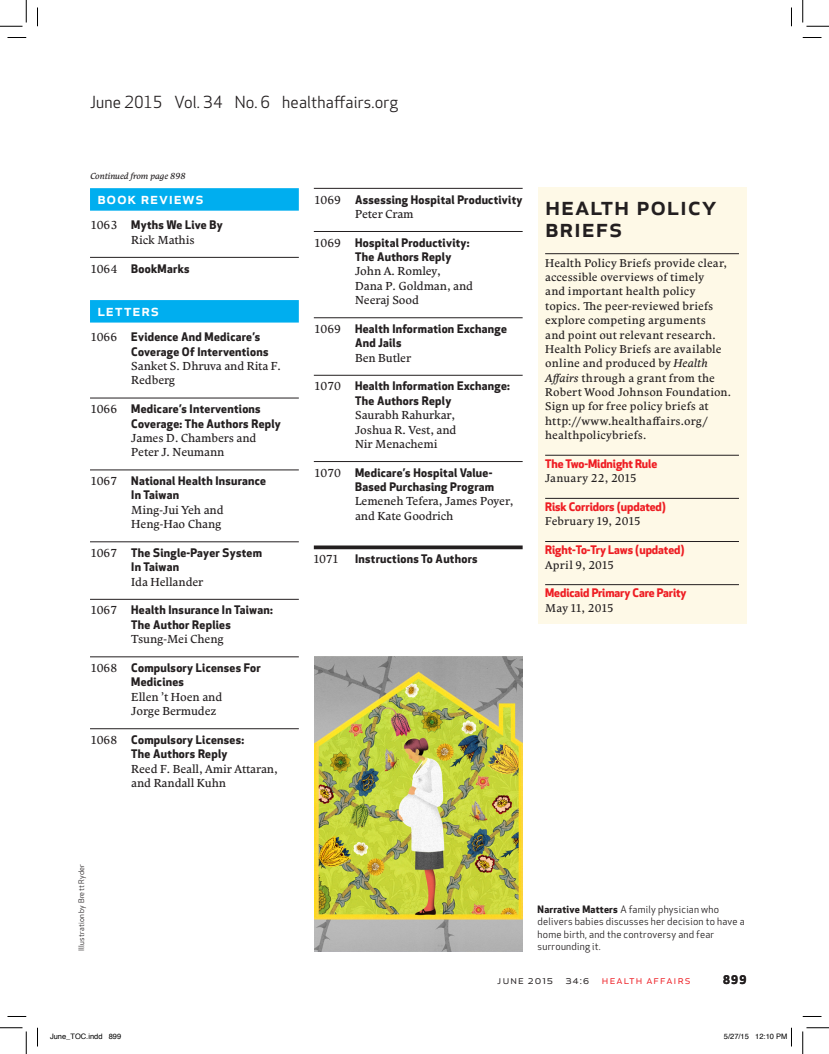
<style>
.page{position:relative;width:829px;height:1054px;background:#fff}
.page>*{position:absolute;margin:0;border:0;box-sizing:border-box;transform-origin:0 0}
.t1{font:500 26.25px/22.5px "Apex New";letter-spacing:.03em;color:#231f20}
.t2{font:16.25px "Apex New";letter-spacing:.01em;color:#231f20}
.t3{font:500 16.25px "Apex New";letter-spacing:.045em;color:#fff}
.t4{font:700 11.5px/14.4px "Apex New";letter-spacing:.025em;color:#231f20}
.t5{font:11.5px/14.4px "Comenia Serif Pro";letter-spacing:-.005em;color:#231f20}
.t6{font:700 11.5px "Apex New";letter-spacing:-.005em;color:#ee1d23}
.t7{font:11.5px "Apex New";letter-spacing:.095em;color:#ee1d23}
.t8{font:11.25px/14.4px "Comenia Serif Pro";letter-spacing:.015em;color:#231f20}
.t9{font:10px/12.5px "Apex New";letter-spacing:.025em;color:#231f20}
.t10{font:italic 8.75px "Comenia Serif Pro";letter-spacing:-.005em;color:#231f20}
.t11{font:7.5px "Helvetica";color:#000}
.t12{font:7.5px "Apex New";letter-spacing:.03em;color:#231f20}
.s1{font-family:"Comenia Serif Pro";font-weight:400}
.s2{font-style:italic}
.s3{font-weight:700}
.s4{color:#231f20}
</style>
<div class="page">
<div style="left:90px;top:188px;width:209px;height:23px;background:#00aeef"></div>
<hr style="left:90px;top:257px;width:209px;height:1px;background:#231f20">
<div style="left:90px;top:300px;width:209px;height:22px;background:#00aeef"></div>
<hr style="left:90px;top:398px;width:209px;height:1px;background:#231f20">
<hr style="left:90px;top:470px;width:209px;height:1px;background:#231f20">
<hr style="left:90px;top:541px;width:209px;height:1px;background:#231f20">
<hr style="left:90px;top:599px;width:209px;height:1px;background:#231f20">
<hr style="left:90px;top:656px;width:209px;height:1px;background:#231f20">
<hr style="left:90px;top:728px;width:209px;height:1px;background:#231f20">
<hr style="left:314px;top:188px;width:208px;height:1px;background:#231f20">
<hr style="left:314px;top:231px;width:208px;height:1px;background:#231f20">
<hr style="left:314px;top:317px;width:208px;height:1px;background:#231f20">
<hr style="left:314px;top:375px;width:208px;height:1px;background:#231f20">
<hr style="left:314px;top:461px;width:208px;height:1px;background:#231f20">
<svg style="left:314px;top:545px;width:208px;height:4px"></svg>
<img style="left:314px;top:656px;width:208px;height:295px">
<div style="left:538px;top:188px;width:208px;height:436px;background:#fef9e7"></div>
<hr style="left:545px;top:253px;width:194px;height:1px;background:#231f20">
<hr style="left:545px;top:455px;width:194px;height:1px;background:#231f20">
<hr style="left:545px;top:498px;width:194px;height:1px;background:#231f20">
<hr style="left:545px;top:541px;width:194px;height:1px;background:#231f20">
<hr style="left:545px;top:584px;width:194px;height:1px;background:#231f20">
<svg style="left:8px;top:37px;width:18px;height:1px"></svg>
<svg style="left:802px;top:37px;width:19px;height:1px"></svg>
<svg style="left:8px;top:1016px;width:18px;height:1px"></svg>
<svg style="left:802px;top:1016px;width:19px;height:1px"></svg>
<svg style="left:37px;top:8px;width:1px;height:18px"></svg>
<svg style="left:37px;top:1028px;width:1px;height:18px"></svg>
<svg style="left:791px;top:8px;width:1px;height:18px"></svg>
<svg style="left:0;top:0;width:27px;height:27px"></svg>
<svg style="left:0;top:1027px;width:27px;height:27px"></svg>
<svg style="left:802px;top:0;width:27px;height:27px"></svg>
<svg style="left:802px;top:1027px;width:27px;height:27px"></svg>
<svg style="left:791px;top:1028px;width:1px;height:18px"></svg>
<h2 class="t2" style="left:90px;top:92px;width:309px">June 2015 Vol. 34 No. 6 healthaffairs.org</h2>
<p class="t10" style="left:90px;top:170px;width:97px">Continued from page 898</p>
<h2 class="t3" style="left:98px;top:187px;width:108px">book reviews</h2>
<p class="t4" style="left:90px;top:217px;width:134px"><span class="s1">1063</span> Myths We Live By</p>
<p class="t5" style="left:131px;top:232px;width:65px">Rick Mathis</p>
<p class="t4" style="left:90px;top:261px;width:101px"><span class="s1">1064</span> BookMarks</p>
<h2 class="t3" style="left:98px;top:299px;width:63px">letters</h2>
<p class="t4" style="left:131px;top:329px;width:139px;text-indent:-41px"><span class="s1">1066</span> Evidence And Medicare’s<br>Coverage Of Interventions</p>
<p class="t5" style="left:131px;top:359px;width:151px">Sanket S. Dhruva and Rita F.<br>Redberg</p>
<p class="t4" style="left:131px;top:401px;width:151px;text-indent:-41px"><span class="s1">1066</span> Medicare’s Interventions<br>Coverage: The Authors Reply</p>
<p class="t5" style="left:131px;top:431px;width:127px">James D. Chambers and<br>Peter J. Neumann</p>
<p class="t4" style="left:131px;top:473px;width:136px;text-indent:-41px"><span class="s1">1067</span> National Health Insurance<br>In Taiwan</p>
<p class="t5" style="left:131px;top:502px;width:94px">Ming-Jui Yeh and<br>Heng-Hao Chang</p>
<p class="t4" style="left:131px;top:545px;width:132px;text-indent:-41px"><span class="s1">1067</span> The Single-Payer System<br>In Taiwan</p>
<p class="t5" style="left:131px;top:574px;width:73px">Ida Hellander</p>
<p class="t4" style="left:90px;top:602px;width:184px;text-align:center"><span class="s1">1067</span> Health Insurance In Taiwan:<br>The Author Replies</p>
<p class="t5" style="left:131px;top:632px;width:94px">Tsung-Mei Cheng</p>
<p class="t4" style="left:131px;top:660px;width:131px;text-indent:-41px"><span class="s1">1068</span> Compulsory Licenses For<br>Medicines</p>
<p class="t5" style="left:131px;top:689px;width:92px">Ellen ’t Hoen and<br>Jorge Bermudez</p>
<p class="t4" style="left:131px;top:732px;width:114px;text-indent:-41px"><span class="s1">1068</span> Compulsory Licenses:<br>The Authors Reply</p>
<p class="t5" style="left:131px;top:761px;width:148px">Reed F. Beall, Amir Attaran, and Randall Kuhn</p>
<p class="t12" style="left:77px;top:951px;width:88px;rotate:-90deg">Illustration by Brett Ryder</p>
<p class="t4" style="left:314px;top:192px;width:210px"><span class="s1">1069</span> Assessing Hospital Productivity</p>
<p class="t5" style="left:355px;top:207px;width:60px">Peter Cram</p>
<p class="t4" style="left:355px;top:235px;width:116px;text-indent:-41px"><span class="s1">1069</span> Hospital Productivity:<br>The Authors Reply</p>
<p class="t5" style="left:355px;top:264px;width:119px">John A. Romley,<br>Dana P. Goldman, and<br>Neeraj Sood</p>
<p class="t4" style="left:355px;top:321px;width:153px;text-indent:-41px"><span class="s1">1069</span> Health Information Exchange<br>And Jails</p>
<p class="t5" style="left:355px;top:350px;width:57px">Ben Butler</p>
<p class="t4" style="left:355px;top:378px;width:156px;text-indent:-41px"><span class="s1">1070</span> Health Information Exchange:<br>The Authors Reply</p>
<p class="t5" style="left:355px;top:408px;width:103px;text-align:justify">Saurabh Rahurkar, Joshua R. Vest, and Nir Menachemi</p>
<p class="t4" style="left:314px;top:465px;width:182px;text-align:right"><span class="s1">1070</span> Medicare’s Hospital Value-<br>Based Purchasing Program</p>
<p class="t5" style="left:355px;top:494px;width:160px">Lemeneh Tefera, James Poyer, and Kate Goodrich</p>
<p class="t5" style="left:314px;top:551px;width:26px">1071</p>
<p class="t4" style="left:355px;top:551px;width:124px">Instructions To Authors</p>
<h1 class="t1" style="left:545px;top:193px;width:173px">health policy briefs</h1>
<p class="t8" style="left:545px;top:255px;width:188px">Health Policy Briefs provide clear, accessible overviews of timely<br>and important health policy topics. The peer-reviewed briefs explore competing arguments<br>and point out relevant research.<br>Health Policy Briefs are available online and produced by <span class="s2">Health<br>Affairs</span> through a grant from the<br>Robert Wood Johnson Foundation.<br>Sign up for free policy briefs at http://www.healthaffairs.org/ healthpolicybriefs.</p>
<p class="t6" style="left:545px;top:455px;width:114px">The Two-Midnight Rule</p>
<p class="t8" style="left:545px;top:471px;width:93px">January 22, 2015</p>
<p class="t6" style="left:545px;top:498px;width:122px">Risk Corridors (updated)</p>
<p class="t8" style="left:545px;top:514px;width:97px">February 19, 2015</p>
<p class="t6" style="left:545px;top:542px;width:141px">Right-To-Try Laws (updated)</p>
<p class="t8" style="left:545px;top:557px;width:70px">April 9, 2015</p>
<p class="t6" style="left:545px;top:585px;width:143px">Medicaid Primary Care Parity</p>
<p class="t8" style="left:545px;top:600px;width:70px">May 11, 2015</p>
<p class="t9" style="left:538px;top:903px;width:208px"><span class="s3">Narrative Matters</span> A family physician who delivers babies discusses her decision to have a home birth, and the controversy and fear surrounding it.</p>
<p class="t7" style="left:497px;top:972px;width:195px"><span class="s4">june 2015 34:6</span> health affairs</p>
<p class="t4" style="left:723px;top:972px;width:25px">899</p>
<p class="t11" style="left:50px;top:1030px;width:73px">June_TOC.indd 899</p>
<p class="t11" style="left:724px;top:1030px;width:65px">5/27/15 12:10 PM</p>
</div>
